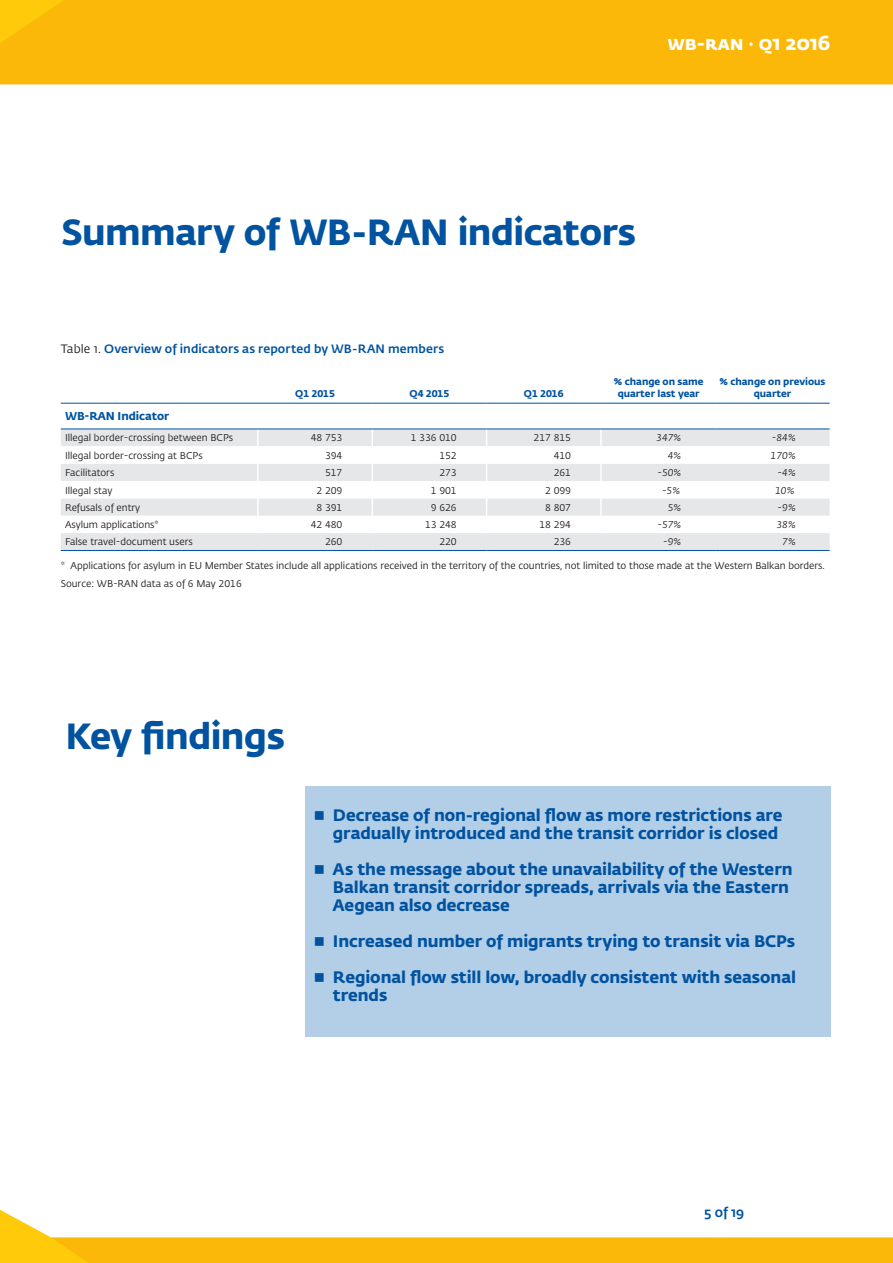
<style>
.page{position:relative;width:893px;height:1263px;background:#fff}
.page>*{position:absolute;margin:0;border:0;box-sizing:border-box;transform-origin:0 0}
.RAU_head1{font:700 36px "Fedra Sans Pro";letter-spacing:-.015em;color:#0153a0}
.t1{font:700 20.25px "Fedra Sans Pro";color:#fff}
.RAU_head2{font:700 16.5px/18px "Fedra Sans Pro";letter-spacing:-.005em;color:#0153a0}
.t2{font:500 13.5px "Fedra Sans Pro";color:#0153a0}
.RAU_caption{font:500 12px "Fedra Sans Pro";letter-spacing:.01em;color:#0153a0}
.table_subhead{font:700 11.25px "Fedra Sans Pro";letter-spacing:-.005em;color:#0153a0}
.table_body_left{font:9.75px "Fedra Sans Pro";letter-spacing:-.005em;color:#231f20}
.RAU_caption_small{font:9.75px "Fedra Sans Pro";letter-spacing:-.005em;color:#231f20}
.table_head_6{font:700 9.75px/12px "Fedra Sans Pro";letter-spacing:-.005em;color:#0153a0;text-align:center}
.table_body_left-2{font:italic 9.75px "Fedra Sans Pro";letter-spacing:-.005em;color:#231f20}
.s1{font-weight:400;color:#231f20}
</style>
<div class="page">
<div style="left:305px;top:787px;width:526px;height:250px;background:#b3cfe8"></div>
<svg style="left:61px;top:402px;width:769px;height:148px"></svg>
<hr style="left:257px;top:371px;width:2px;height:32px;background:#fff">
<hr style="left:371px;top:371px;width:2px;height:32px;background:#fff">
<hr style="left:485px;top:371px;width:3px;height:32px;background:#fff">
<hr style="left:600px;top:371px;width:2px;height:32px;background:#fff">
<hr style="left:61px;top:403px;width:197px;height:1px;background:#0153a0">
<hr style="left:258px;top:403px;width:114px;height:1px;background:#0153a0">
<hr style="left:372px;top:403px;width:115px;height:1px;background:#0153a0">
<hr style="left:487px;top:403px;width:114px;height:1px;background:#0153a0">
<hr style="left:601px;top:403px;width:114px;height:1px;background:#0153a0">
<hr style="left:715px;top:403px;width:115px;height:1px;background:#0153a0">
<hr style="left:61px;top:429px;width:197px;height:1px;background:#0153a0">
<hr style="left:258px;top:429px;width:114px;height:1px;background:#0153a0">
<hr style="left:372px;top:429px;width:115px;height:1px;background:#0153a0">
<hr style="left:487px;top:429px;width:114px;height:1px;background:#0153a0">
<hr style="left:601px;top:429px;width:114px;height:1px;background:#0153a0">
<hr style="left:715px;top:429px;width:115px;height:1px;background:#0153a0">
<hr style="left:61px;top:550px;width:197px;height:1px;background:#0153a0">
<hr style="left:258px;top:550px;width:114px;height:1px;background:#0153a0">
<hr style="left:372px;top:550px;width:115px;height:1px;background:#0153a0">
<hr style="left:487px;top:550px;width:114px;height:1px;background:#0153a0">
<hr style="left:601px;top:550px;width:114px;height:1px;background:#0153a0">
<hr style="left:715px;top:550px;width:115px;height:1px;background:#0153a0">
<svg style="left:0;top:84px;width:893px;height:1px"></svg>
<div style="left:0;top:0;width:893px;height:84px;background:#fbb809"></div>
<svg style="left:0;top:1209px;width:51px;height:54px;fill:#feca0a"></svg>
<div style="left:51px;top:1237px;width:842px;height:26px;background:#fbb809"></div>
<p class="t1" style="left:668px;top:26px;width:164px">wb-ran · q1 2016</p>
<p class="RAU_head1" style="left:61px;top:203px;width:576px">Summary of WB-RAN indicators</p>
<p class="RAU_caption" style="left:61px;top:339px;width:385px"><span class="s1">Table 1.</span> Overview of indicators as reported by WB-RAN members</p>
<p class="table_head_6" style="left:295px;top:387px;width:41px">Q1 2015</p>
<p class="table_head_6" style="left:410px;top:387px;width:41px">Q4 2015</p>
<p class="table_head_6" style="left:524px;top:387px;width:41px">Q1 2016</p>
<p class="table_head_6" style="left:614px;top:375px;width:91px">% change on same quarter last year</p>
<p class="table_head_6" style="left:719px;top:375px;width:107px">% change on previous quarter</p>
<p class="table_subhead" style="left:65px;top:407px;width:106px">WB-RAN Indicator</p>
<p class="table_body_left" style="left:65px;top:431px;width:170px">Illegal border-crossing between BCPs</p>
<p class="table_body_left" style="left:311px;top:431px;width:33px">48 753</p>
<p class="table_body_left" style="left:411px;top:431px;width:48px">1 336 010</p>
<p class="table_body_left" style="left:534px;top:431px;width:39px">217 815</p>
<p class="table_body_left-2" style="left:656px;top:431px;width:27px">347%</p>
<p class="table_body_left-2" style="left:772px;top:431px;width:25px">-84%</p>
<p class="table_body_left" style="left:65px;top:449px;width:139px">Illegal border-crossing at BCPs</p>
<p class="table_body_left" style="left:325px;top:449px;width:19px">394</p>
<p class="table_body_left" style="left:439px;top:449px;width:19px">152</p>
<p class="table_body_left" style="left:554px;top:449px;width:19px">410</p>
<p class="table_body_left-2" style="left:668px;top:449px;width:15px">4%</p>
<p class="table_body_left-2" style="left:771px;top:449px;width:27px">170%</p>
<p class="table_body_left" style="left:65px;top:466px;width:51px">Facilitators</p>
<p class="table_body_left" style="left:325px;top:466px;width:19px">517</p>
<p class="table_body_left" style="left:439px;top:466px;width:19px">273</p>
<p class="table_body_left" style="left:554px;top:466px;width:19px">261</p>
<p class="table_body_left-2" style="left:657px;top:466px;width:25px">-50%</p>
<p class="table_body_left-2" style="left:778px;top:466px;width:19px">-4%</p>
<p class="table_body_left" style="left:65px;top:483px;width:49px">Illegal stay</p>
<p class="table_body_left" style="left:316px;top:483px;width:28px">2 209</p>
<p class="table_body_left" style="left:431px;top:483px;width:28px">1 901</p>
<p class="table_body_left" style="left:545px;top:483px;width:28px">2 099</p>
<p class="table_body_left-2" style="left:662px;top:483px;width:19px">-5%</p>
<p class="table_body_left-2" style="left:775px;top:483px;width:21px">10%</p>
<p class="table_body_left" style="left:65px;top:501px;width:77px">Refusals of entry</p>
<p class="table_body_left" style="left:316px;top:501px;width:28px">8 391</p>
<p class="table_body_left" style="left:431px;top:501px;width:28px">9 626</p>
<p class="table_body_left" style="left:545px;top:501px;width:28px">8 807</p>
<p class="table_body_left-2" style="left:668px;top:501px;width:15px">5%</p>
<p class="table_body_left-2" style="left:778px;top:501px;width:19px">-9%</p>
<p class="table_body_left" style="left:65px;top:518px;width:95px">Asylum applications*</p>
<p class="table_body_left" style="left:311px;top:518px;width:33px">42 480</p>
<p class="table_body_left" style="left:425px;top:518px;width:33px">13 248</p>
<p class="table_body_left" style="left:539px;top:518px;width:33px">18 294</p>
<p class="table_body_left-2" style="left:657px;top:518px;width:25px">-57%</p>
<p class="table_body_left-2" style="left:776px;top:518px;width:21px">38%</p>
<p class="table_body_left" style="left:65px;top:535px;width:129px">False travel-document users</p>
<p class="table_body_left" style="left:325px;top:535px;width:19px">260</p>
<p class="table_body_left" style="left:439px;top:535px;width:19px">220</p>
<p class="table_body_left" style="left:554px;top:535px;width:19px">236</p>
<p class="table_body_left-2" style="left:663px;top:535px;width:19px">-9%</p>
<p class="table_body_left-2" style="left:782px;top:535px;width:15px">7%</p>
<p class="RAU_caption_small" style="left:61px;top:559px;width:765px">* Applications for asylum in EU Member States include all applications received in the territory of the countries, not limited to those made at the Western Balkan borders.</p>
<p class="RAU_caption_small" style="left:61px;top:577px;width:183px">Source: WB-RAN data as of 6 May 2016</p>
<p class="RAU_head1" style="left:66px;top:707px;width:221px">Key findings</p>
<p class="RAU_head2" style="left:314px;top:805px;width:470px;text-align:right">■ Decrease of non-regional flow as more restrictions are gradually introduced and the transit corridor is closed</p>
<p class="RAU_head2" style="left:333px;top:859px;width:461px;text-indent:-19px">■ As the message about the unavailability of the Western<br>Balkan transit corridor spreads, arrivals via the Eastern<br>Aegean also decrease</p>
<p class="RAU_head2" style="left:314px;top:931px;width:483px">■ Increased number of migrants trying to transit via BCPs</p>
<p class="RAU_head2" style="left:333px;top:967px;width:465px;text-indent:-19px">■ Regional flow still low, broadly consistent with seasonal trends</p>
<p class="t2" style="left:704px;top:1202px;width:42px">5 of 19</p>
</div>
